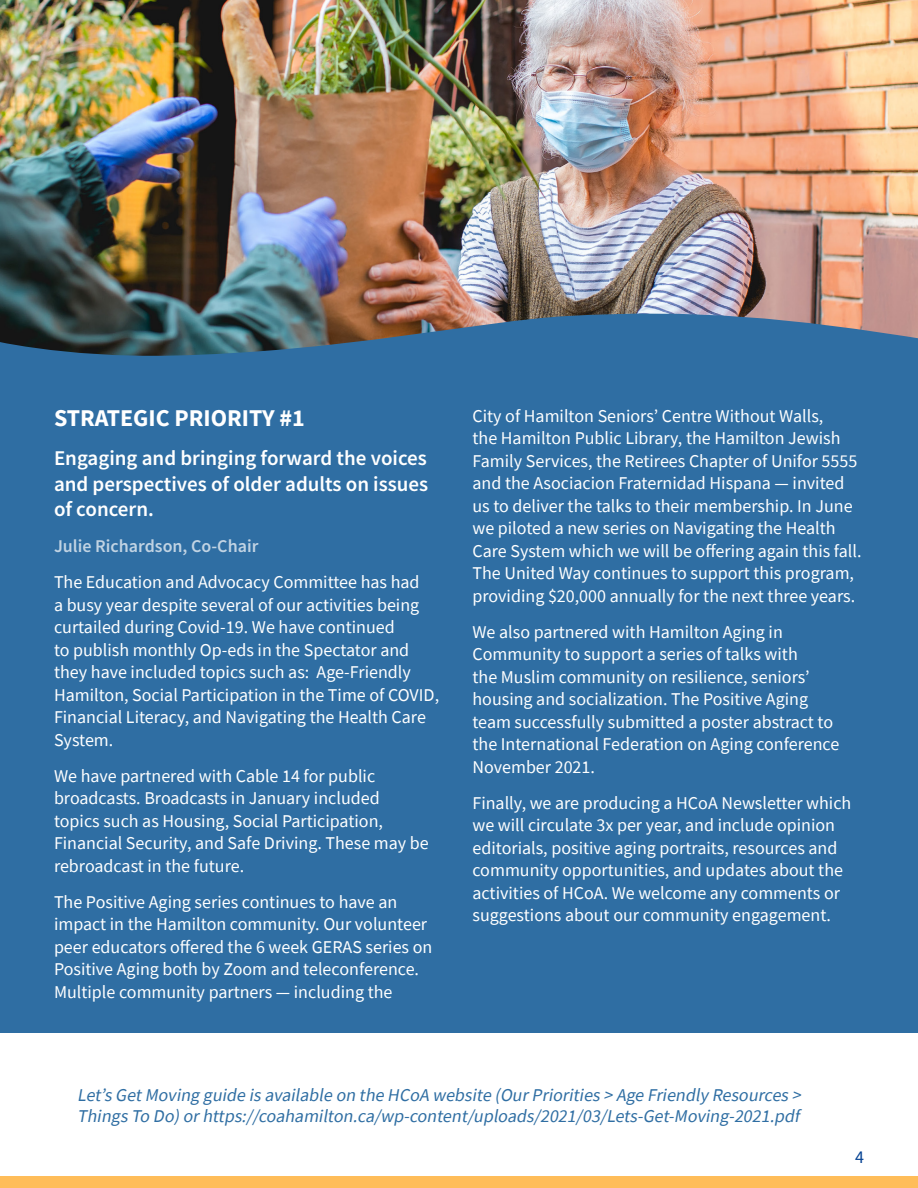
<style>
.page{position:relative;width:918px;height:1188px;background:#fff}
.page>*{position:absolute;margin:0;border:0;box-sizing:border-box;transform-origin:0 0}
.Body_Copy{font:700 24px "Source Sans Pro";color:#fff}
.Body_Copy-2{font:600 21px/25.5px "Source Sans Pro";color:#fff;text-align:justify}
.Body_Copy-3{font:18px/22.5px "Source Sans Pro";color:#fff}
.Body_Copy-4{font:italic 18px/21px "Source Sans Pro";color:#2f6ea3}
.Body_Copy-5{font:600 18px "Source Sans Pro";color:#c1d3e3}
.t1{font:18px "Source Sans Pro";color:#044192}
</style>
<div class="page">
<img style="left:0;top:0;width:918px;height:309px">
<div style="left:0;top:363px;width:918px;height:669px;background:#2f6ea3"></div>
<img style="left:0;top:309px;width:918px;height:54px">
<div style="left:0;top:1176px;width:918px;height:12px;background:#ffbd59"></div>
<p class="Body_Copy" style="left:54px;top:402px;width:252px">STRATEGIC PRIORITY #1</p>
<p class="Body_Copy-2" style="left:54px;top:445px;width:376px">Engaging and bringing forward the voices and perspectives of older adults on issues of concern.</p>
<p class="Body_Copy-5" style="left:54px;top:535px;width:206px">Julie Richardson, Co-Chair</p>
<p class="Body_Copy-3" style="left:54px;top:571px;width:387px">The Education and Advocacy Committee has had<br>a busy year despite several of our activities being curtailed during Covid-19. We have continued<br>to publish monthly Op-eds in the Spectator and they have included topics such as: Age-Friendly Hamilton, Social Participation in the Time of COVID, Financial Literacy, and Navigating the Health Care System.</p>
<p class="Body_Copy-3" style="left:54px;top:765px;width:376px">We have partnered with Cable 14 for public broadcasts. Broadcasts in January included topics such as Housing, Social Participation, Financial Security, and Safe Driving. These may be rebroadcast in the future.</p>
<p class="Body_Copy-3" style="left:54px;top:891px;width:380px">The Positive Aging series continues to have an impact in the Hamilton community. Our volunteer peer educators offered the 6 week GERAS series on Positive Aging both by Zoom and teleconference.<br>Multiple community partners — including the</p>
<p class="Body_Copy-3" style="left:472px;top:405px;width:391px">City of Hamilton Seniors’ Centre Without Walls,<br>the Hamilton Public Library, the Hamilton Jewish Family Services, the Retirees Chapter of Unifor 5555 and the Asociacion Fraternidad Hispana — invited us to deliver the talks to their membership. In June we piloted a new series on Navigating the Health Care System which we will be offering again this fall.<br>The United Way continues to support this program, providing $20,000 annually for the next three years.</p>
<p class="Body_Copy-3" style="left:472px;top:621px;width:368px">We also partnered with Hamilton Aging in Community to support a series of talks with<br>the Muslim community on resilience, seniors’ housing and socialization. The Positive Aging team successfully submitted a poster abstract to the International Federation on Aging conference November 2021.</p>
<p class="Body_Copy-3" style="left:472px;top:792px;width:380px">Finally, we are producing a HCoA Newsletter which we will circulate 3x per year, and include opinion editorials, positive aging portraits, resources and community opportunities, and updates about the activities of HCoA. We welcome any comments or suggestions about our community engagement.</p>
<p class="Body_Copy-4" style="left:77px;top:1084px;width:729px">Let’s GetMoving guide is available on the HCoA website (OurPriorities &gt; Age Friendly Resources &gt;<br>Things To Do)orhttps://coahamilton.ca/wp-content/uploads/2021/03/Lets-Get-Moving-2021.pdf</p>
<p class="t1" style="left:855px;top:1145px;width:10px">4</p>
</div>
